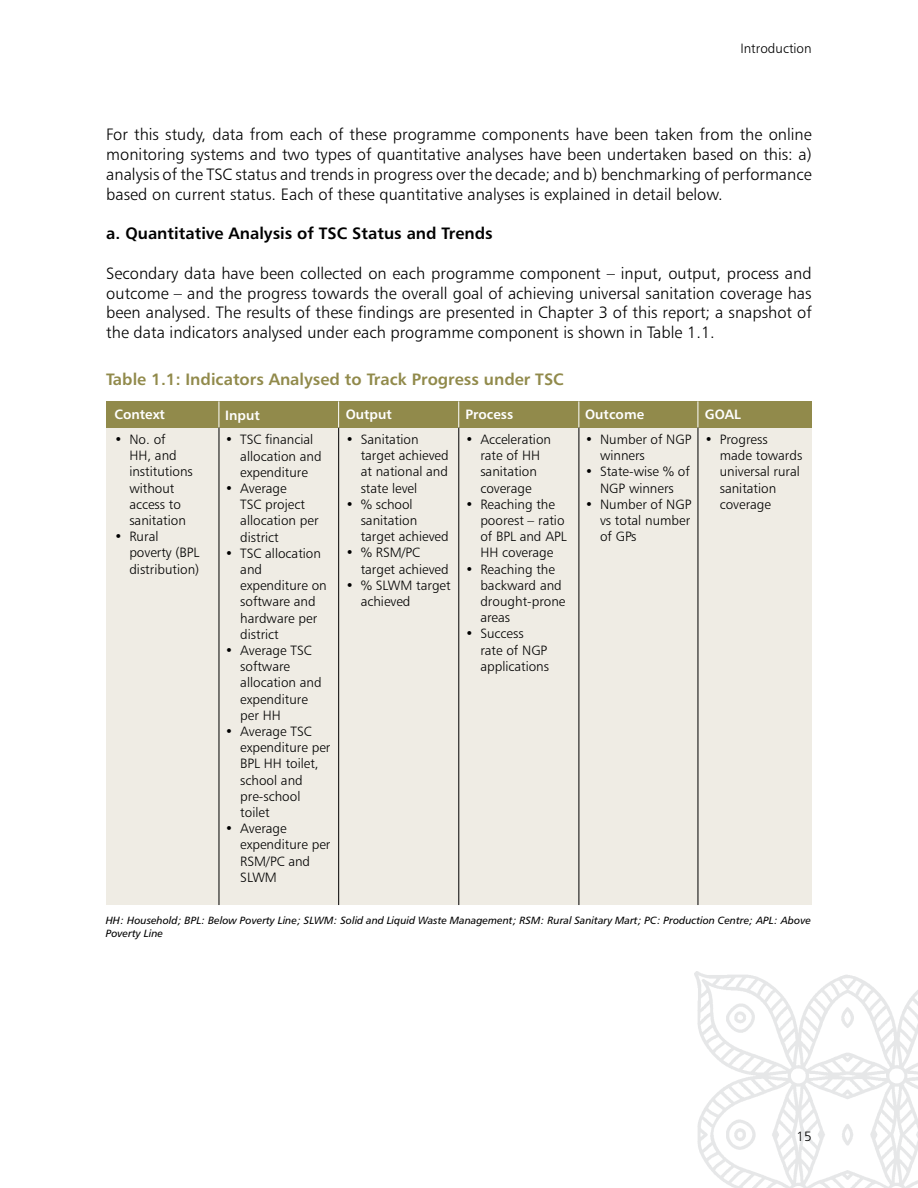
<style>
.page{position:relative;width:918px;height:1188px;background:#fff}
.page>*{position:absolute;margin:0;border:0;box-sizing:border-box;transform-origin:0 0}
.t1{font:16.5px/19.8px "Humanist 777 BT Light B";color:#000;text-align:justify}
.t2{font:16.5px "Humanist 777 BT Bold B";color:#918a4b}
.t3{font:16.5px "Humanist 777 BT Bold B";color:#000}
.t4{font:13.5px/16.2px "Humanist 777 BT Light B";color:#000}
.t5{font:13.5px "Humanist 777 BT Bold B";color:#fff}
.t6{font:10.5px/12.6px "Humanist 777 BT Italic B";color:#000}
</style>
<div class="page">
<img style="left:694px;top:972px;width:224px;height:216px">
<div style="left:106px;top:401px;width:706px;height:504px;background:#efece4"></div>
<div style="left:106px;top:401px;width:706px;height:27px;background:#918a4b"></div>
<hr style="left:219px;top:428px;width:1px;height:477px;background:#000">
<hr style="left:338px;top:428px;width:1px;height:477px;background:#000">
<svg style="left:219px;top:401px;width:1px;height:27px"></svg>
<svg style="left:338px;top:401px;width:1px;height:27px"></svg>
<hr style="left:458px;top:428px;width:1px;height:477px;background:#000">
<svg style="left:458px;top:401px;width:1px;height:27px"></svg>
<hr style="left:579px;top:428px;width:1px;height:477px;background:#000">
<svg style="left:578px;top:401px;width:1px;height:27px"></svg>
<hr style="left:698px;top:428px;width:1px;height:477px;background:#000">
<svg style="left:698px;top:401px;width:1px;height:27px"></svg>
<p class="t4" style="left:740px;top:40px;width:73px">Introduction</p>
<p class="t1" style="left:106px;top:124px;width:707px">For this study, data from each of these programme components have been taken from the online monitoring systems and two types of quantitative analyses have been undertaken based on this: a) analysis of the TSC status and trends in progress over the decade; and b) benchmarking of performance based on current status. Each of these quantitative analyses is explained in detail below.</p>
<p class="t3" style="left:106px;top:223px;width:388px">a. Quantitative Analysis of TSC Status and Trends</p>
<p class="t1" style="left:106px;top:263px;width:707px">Secondary data have been collected on each programme component – input, output, process and outcome – and the progress towards the overall goal of achieving universal sanitation coverage has been analysed. The results of these findings are presented in Chapter 3 of this report; a snapshot of the data indicators analysed under each programme component is shown in Table 1.1.</p>
<p class="t2" style="left:106px;top:369px;width:459px">Table 1.1: Indicators Analysed to Track Progress under TSC</p>
<p class="t5" style="left:346px;top:406px;width:48px">Output</p>
<p class="t4" style="left:361px;top:431px;width:90px;text-indent:-15px">• Sanitation target achieved at national and state level</p>
<p class="t4" style="left:361px;top:496px;width:90px;text-indent:-15px">• % school sanitation target achieved</p>
<p class="t4" style="left:361px;top:544px;width:90px;text-indent:-15px">• % RSM/PC target achieved</p>
<p class="t4" style="left:361px;top:577px;width:91px;text-indent:-15px">• % SLWM target achieved</p>
<p class="t5" style="left:114px;top:406px;width:52px">Context</p>
<p class="t4" style="left:129px;top:431px;width:65px;text-indent:-15px">• No. of<br>HH, and institutions without access to sanitation</p>
<p class="t4" style="left:129px;top:528px;width:72px;text-indent:-15px">• Rural poverty (BPL distribution)</p>
<p class="t5" style="left:465px;top:406px;width:49px">Process</p>
<p class="t4" style="left:465px;top:431px;width:87px;text-align:center">• Acceleration rate of HH sanitation coverage</p>
<p class="t4" style="left:480px;top:496px;width:88px;text-indent:-15px">• Reaching the poorest – ratio of BPL and APL<br>HH coverage</p>
<p class="t4" style="left:480px;top:561px;width:87px;text-indent:-15px">• Reaching the backward and drought-prone areas</p>
<p class="t4" style="left:480px;top:625px;width:70px;text-indent:-15px">• Success rate of NGP applications</p>
<p class="t5" style="left:225px;top:406px;width:36px">Input</p>
<p class="t4" style="left:240px;top:431px;width:83px;text-indent:-15px">• TSC financial allocation and expenditure</p>
<p class="t4" style="left:240px;top:480px;width:80px;text-indent:-15px">• Average<br>TSC project allocation per district</p>
<p class="t4" style="left:240px;top:545px;width:88px;text-indent:-15px">• TSC allocation and expenditure on software and hardware per district</p>
<p class="t4" style="left:240px;top:642px;width:83px;text-indent:-15px">• Average TSC software allocation and expenditure per HH</p>
<p class="t4" style="left:240px;top:723px;width:92px;text-indent:-15px">• Average TSC expenditure per<br>BPL HH toilet, school and pre-school toilet</p>
<p class="t4" style="left:240px;top:820px;width:92px;text-indent:-15px">• Average expenditure per<br>RSM/PC and<br>SLWM</p>
<p class="t5" style="left:585px;top:406px;width:61px">Outcome</p>
<p class="t4" style="left:600px;top:431px;width:93px;text-indent:-15px">• Number of NGP winners</p>
<p class="t4" style="left:585px;top:463px;width:106px;text-align:center">• State-wise % of<br>NGP winners</p>
<p class="t4" style="left:600px;top:496px;width:93px;text-align:justify;text-indent:-15px">• Number of NGP vs total number of GPs</p>
<p class="t5" style="left:705px;top:406px;width:38px">GOAL</p>
<p class="t4" style="left:720px;top:431px;width:84px;text-indent:-15px">• Progress made towards universal rural sanitation coverage</p>
<p class="t6" style="left:106px;top:914px;width:707px">HH: Household; BPL: Below Poverty Line; SLWM: Solid and Liquid Waste Management; RSM: Rural Sanitary Mart; PC: Production Centre; APL: Above<br>Poverty Line</p>
<p class="t4" style="left:797px;top:1128px;width:17px">15</p>
</div>
